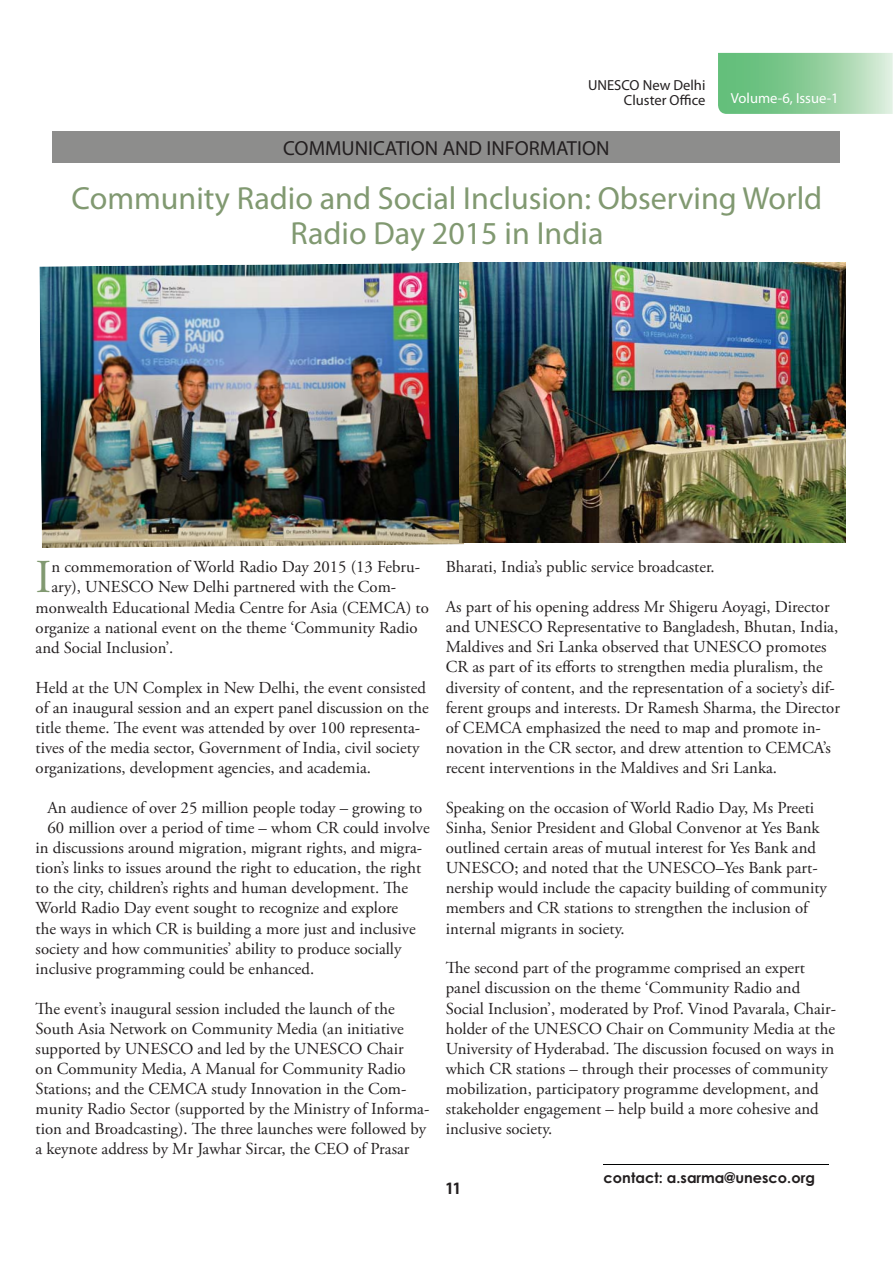
<style>
.page{position:relative;width:893px;height:1263px;background:#fff}
.page>*{position:absolute;margin:0;border:0;box-sizing:border-box;transform-origin:0 0}
.t1{font:47.1px "Adobe Garamond Pro";color:#819971}
.t2{font:32.1px/35px "Myriad Pro";color:#819971;text-align:center}
.t3{font:20.4px "Myriad Pro";color:#231f20}
.t4{font:700 condensed 17.55px "Myriad Pro";color:#231f20}
.t5{font:16.8px/20.1px "Adobe Garamond Pro";color:#231f20}
.t6{font:14.55px/14.5px "Myriad Pro";color:#231f20;text-align:right}
.t7{font:700 14.55px "Century Gothic";color:#231f20}
.t8{font:14.55px "Myriad Pro";color:#fff}
</style>
<div class="page">
<svg style="left:718px;top:53px;width:175px;height:61px;background:#91cf9e"></svg>
<div style="left:52px;top:132px;width:788px;height:31px;background:#8d8d8c"></div>
<hr style="left:603px;top:1164px;width:226px;height:1px;background:#010202">
<img style="left:39px;top:263px;width:425px;height:285px">
<img style="left:459px;top:263px;width:386px;height:280px">
<p class="t6" style="left:588px;top:79px;width:119px">UNESCO New Delhi<br>Cluster Office</p>
<p class="t3" style="left:283px;top:140px;width:328px">COMMUNICATION AND INFORMATION</p>
<p class="t8" style="left:731px;top:92px;width:109px">Volume-6, Issue-1</p>
<h2 class="t2" style="left:71px;top:183px;width:752px">Community Radio and Social Inclusion: Observing World<br>Radio Day 2015 in India</h2>
<h1 class="t1" style="left:36px;top:558px;width:17px">I</h1>
<p class="t5" style="left:52px;top:558px;width:370px">n commemoration of World Radio Day 2015 (13 Febru-</p>
<p class="t5" style="left:52px;top:578px;width:346px">ary), UNESCO New Delhi partnered with the Com-</p>
<p class="t5" style="left:36px;top:598px;width:395px">monwealth Educational Media Centre for Asia (CEMCA) to</p>
<p class="t5" style="left:36px;top:619px;width:383px">organize a national event on the theme ‘Community Radio</p>
<p class="t5" style="left:36px;top:639px;width:139px">and Social Inclusion’.</p>
<p class="t5" style="left:36px;top:678px;width:395px">Held at the UN Complex in New Delhi, the event consisted of an inaugural session and an expert panel discussion on the title theme. The event was attended by over 100 representa&shy;tives of the media sector, Government of India, civil society organizations, development agencies, and academia.</p>
<p class="t5" style="left:47px;top:799px;width:376px">An audience of over 25 million people today – growing to</p>
<p class="t5" style="left:47px;top:819px;width:384px">60 million over a period of time – whom CR could involve</p>
<p class="t5" style="left:36px;top:839px;width:388px">in discussions around migration, migrant rights, and migra-</p>
<p class="t5" style="left:36px;top:859px;width:387px">tion’s links to issues around the right to education, the right</p>
<p class="t5" style="left:36px;top:879px;width:374px">to the city, children’s rights and human development. The</p>
<p class="t5" style="left:36px;top:899px;width:364px">World Radio Day event sought to recognize and explore</p>
<p class="t5" style="left:36px;top:919px;width:381px">the ways in which CR is building a more just and inclusive</p>
<p class="t5" style="left:36px;top:940px;width:367px">society and how communities’ ability to produce socially</p>
<p class="t5" style="left:36px;top:960px;width:280px">inclusive programming could be enhanced.</p>
<p class="t5" style="left:36px;top:999px;width:395px">The event’s inaugural session included the launch of the South Asia Network on Community Media (an initiative supported by UNESCO and led by the UNESCO Chair<br>on Community Media, A Manual for Community Radio Stations; and the CEMCA study Innovation in the Com&shy;munity Radio Sector (supported by the Ministry of Informa&shy;tion and Broadcasting). The three launches were followed by a keynote address by Mr Jawhar Sircar, the CEO of Prasar</p>
<p class="t5" style="left:446px;top:558px;width:270px">Bharati, India’s public service broadcaster.</p>
<p class="t5" style="left:446px;top:598px;width:396px">As part of his opening address Mr Shigeru Aoyagi, Director and UNESCO Representative to Bangladesh, Bhutan, India, Maldives and Sri Lanka observed that UNESCO promotes CR as part of its efforts to strengthen media pluralism, the diversity of content, and the representation of a society’s dif&shy;ferent groups and interests. Dr Ramesh Sharma, the Director of CEMCA emphasized the need to map and promote in&shy;novation in the CR sector, and drew attention to CEMCA’s recent interventions in the Maldives and Sri Lanka.</p>
<p class="t5" style="left:446px;top:799px;width:383px">Speaking on the occasion of World Radio Day, Ms Preeti Sinha, Senior President and Global Convenor at Yes Bank outlined certain areas of mutual interest for Yes Bank and UNESCO; and noted that the UNESCO–Yes Bank part&shy;nership would include the capacity building of community members and CR stations to strengthen the inclusion of internal migrants in society.</p>
<p class="t5" style="left:446px;top:959px;width:392px">The second part of the programme comprised an expert panel discussion on the theme ‘Community Radio and Social Inclusion’, moderated by Prof. Vinod Pavarala, Chair&shy;holder of the UNESCO Chair on Community Media at the University of Hyderabad. The discussion focused on ways in which CR stations – through their processes of community mobilization, participatory programme development, and stakeholder engagement – help build a more cohesive and inclusive society.</p>
<p class="t4" style="left:446px;top:1178px;width:16px">11</p>
<p class="t7" style="left:603px;top:1173px;width:213px">contact: a.sarma@unesco.org</p>
</div>
